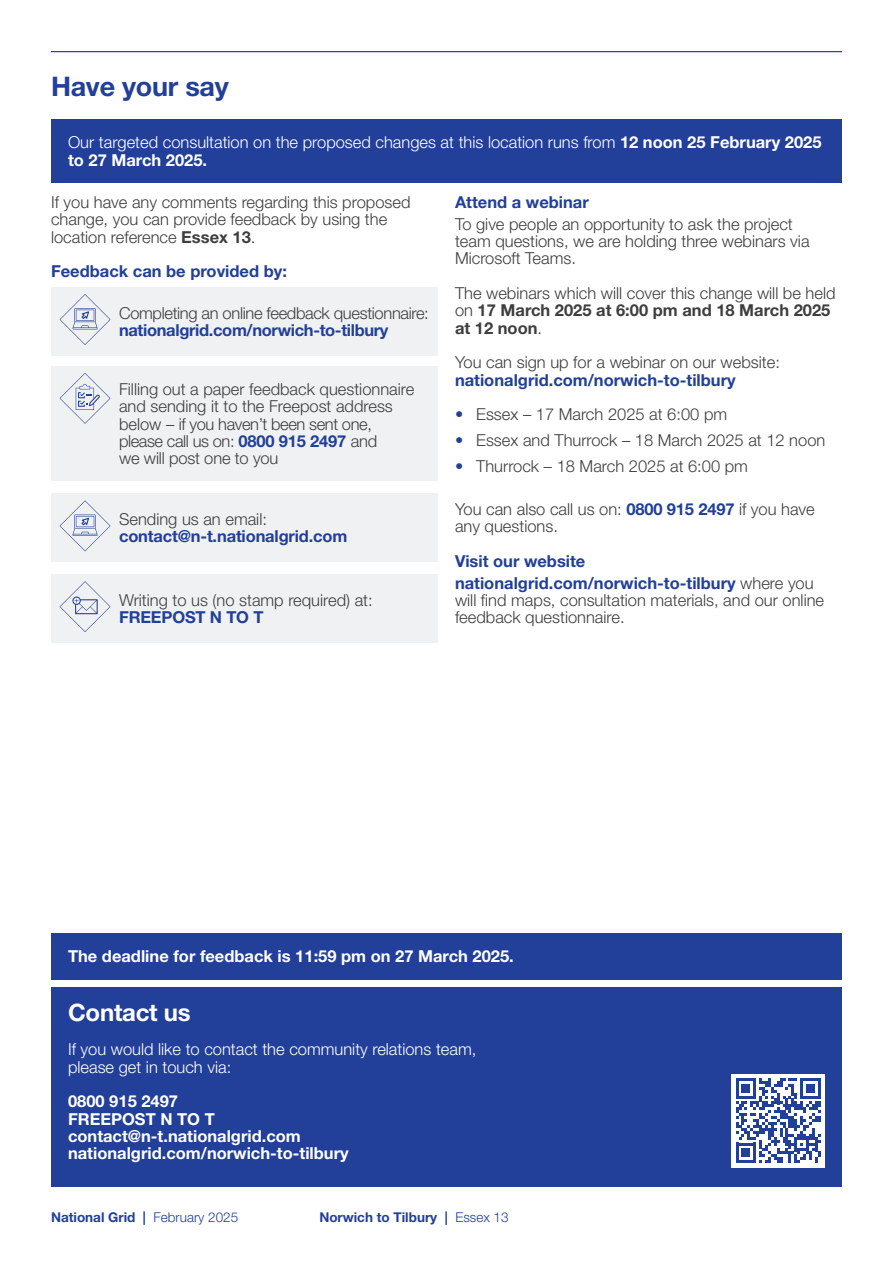
<style>
.page{position:relative;width:893px;height:1263px;background:#fff}
.page>*{position:absolute;margin:0;border:0;box-sizing:border-box;transform-origin:0 0}
.t1{font:700 27px "Helvetica Neue LT Std";letter-spacing:-.01em;color:#223f99}
.t2{font:700 24px "Helvetica Neue LT Std";letter-spacing:-.01em;color:#fff}
.t3{font:300 16.5px/17.2px "Helvetica Neue LT Std";color:#3e3e3f}
.t4{font:700 16.5px/21.6px "Helvetica Neue LT Std";color:#223f99}
.t5{font:300 16.5px/17.4px "Helvetica Neue LT Std";color:#fff}
.t6{font:700 16.5px/17.4px "Helvetica Neue LT Std";color:#fff}
.t7{font:300 16.5px "Helvetica Neue LT Std";letter-spacing:-.02em;color:#3e3e3f}
.t8{font:700 16.5px "Helvetica Neue LT Std";letter-spacing:-.02em;color:#223f99}
.t9{font:700 13.5px "Helvetica Neue LT Std";color:#223f99}
.s1{font-weight:700}
.s2{font-weight:700;color:#223f99}
.s3{color:#223f99}
.s4{font-weight:300;color:#3e3e3f}
.s5{font-weight:300}
</style>
<div class="page">
<div style="left:51px;top:986px;width:791px;height:200px;background:#223f99"></div>
<div style="left:731px;top:1074px;width:94px;height:93px;background:#fff"></div>
<svg style="left:736px;top:1078px;width:85px;height:85px"></svg>
<div style="left:51px;top:933px;width:791px;height:47px;background:#223f99"></div>
<hr style="left:51px;top:51px;width:791px;height:1px;background:#223f99">
<div style="left:51px;top:288px;width:387px;height:68px;background:#f0f1f2"></div>
<svg style="left:60px;top:294px;width:51px;height:51px"></svg>
<div style="left:51px;top:120px;width:791px;height:63px;background:#223f99"></div>
<div style="left:51px;top:494px;width:387px;height:68px;background:#f0f1f2"></div>
<svg style="left:60px;top:500px;width:51px;height:51px"></svg>
<div style="left:51px;top:575px;width:387px;height:68px;background:#f0f1f2"></div>
<svg style="left:60px;top:581px;width:51px;height:51px"></svg>
<div style="left:51px;top:366px;width:387px;height:115px;background:#f0f1f2"></div>
<svg style="left:60px;top:373px;width:51px;height:51px"></svg>
<h1 class="t1" style="left:51px;top:70px;width:179px">Have your say</h1>
<p class="t5" style="left:68px;top:134px;width:755px">Our targeted consultation on the proposed changes at this location runs from <span class="s1">12 noon 25 February 2025 to 27 March 2025.</span></p>
<p class="t3" style="left:51px;top:193px;width:361px">If you have any comments regarding this proposed change, you can provide feedback by using the location reference <span class="s1">Essex 13</span>.</p>
<p class="t4" style="left:51px;top:260px;width:237px">Feedback can be provided by:</p>
<p class="t7" style="left:119px;top:303px;width:311px">Completing an online feedback questionnaire:</p>
<p class="t8" style="left:119px;top:320px;width:271px">nationalgrid.com/norwich-to-tilbury</p>
<p class="t3" style="left:119px;top:380px;width:297px">Filling out a paper feedback questionnaire and sending it to the Freepost address below – if you haven’t been sent one, please call us on: <span class="s2">0800 915 2497</span> and<br>we will post one to you</p>
<p class="t3" style="left:119px;top:510px;width:149px">Sending us an email:</p>
<p class="t4" style="left:119px;top:525px;width:230px">contact@n-t.nationalgrid.com</p>
<p class="t3" style="left:119px;top:591px;width:255px">Writing to us (no stamp required) at:</p>
<p class="t4" style="left:119px;top:606px;width:146px">FREEPOST N TO T</p>
<p class="t4" style="left:455px;top:191px;width:135px">Attend a webinar</p>
<p class="t3" style="left:455px;top:215px;width:356px">To give people an opportunity to ask the project team questions, we are holding three webinars via<br>Microsoft Teams.</p>
<p class="t3" style="left:455px;top:284px;width:382px">The webinars which will cover this change will be held on <span class="s1">17 March 2025 at 6:00 pm and 18 March 2025 at 12 noon</span>.</p>
<p class="t3" style="left:455px;top:353px;width:326px">You can sign up for a webinar on our website:</p>
<p class="t4" style="left:455px;top:368px;width:282px">nationalgrid.com/norwich-to-tilbury</p>
<p class="t3" style="left:455px;top:405px;width:274px"><span class="s3">•</span> Essex – 17 March 2025 at 6:00 pm</p>
<p class="t3" style="left:455px;top:431px;width:372px"><span class="s3">•</span> Essex and Thurrock – 18 March 2025 at 12 noon</p>
<p class="t3" style="left:455px;top:457px;width:295px"><span class="s3">•</span> Thurrock – 18 March 2025 at 6:00 pm</p>
<p class="t3" style="left:455px;top:500px;width:361px">You can also call us on: <span class="s2">0800 915 2497</span> if you have any questions.</p>
<p class="t4" style="left:455px;top:550px;width:360px">Visit our website nationalgrid.com/norwich-to-tilbury <span class="s4">where you</span></p>
<p class="t3" style="left:455px;top:591px;width:371px">will find maps, consultation materials, and our online feedback questionnaire.</p>
<p class="t6" style="left:68px;top:947px;width:447px">The deadline for feedback is 11:59 pm on 27 March 2025.</p>
<h2 class="t2" style="left:68px;top:997px;width:124px">Contact us</h2>
<p class="t5" style="left:68px;top:1040px;width:410px">If you would like to contact the community relations team, please get in touch via:</p>
<p class="t6" style="left:68px;top:1092px;width:282px">0800 915 2497<br>FREEPOST N TO T contact@n-t.nationalgrid.com nationalgrid.com/norwich-to-tilbury</p>
<p class="t9" style="left:51px;top:1208px;width:189px">National Grid | <span class="s5">February 2025</span></p>
<p class="t9" style="left:319px;top:1208px;width:191px">Norwich to Tilbury | <span class="s5">Essex 13</span></p>
</div>
